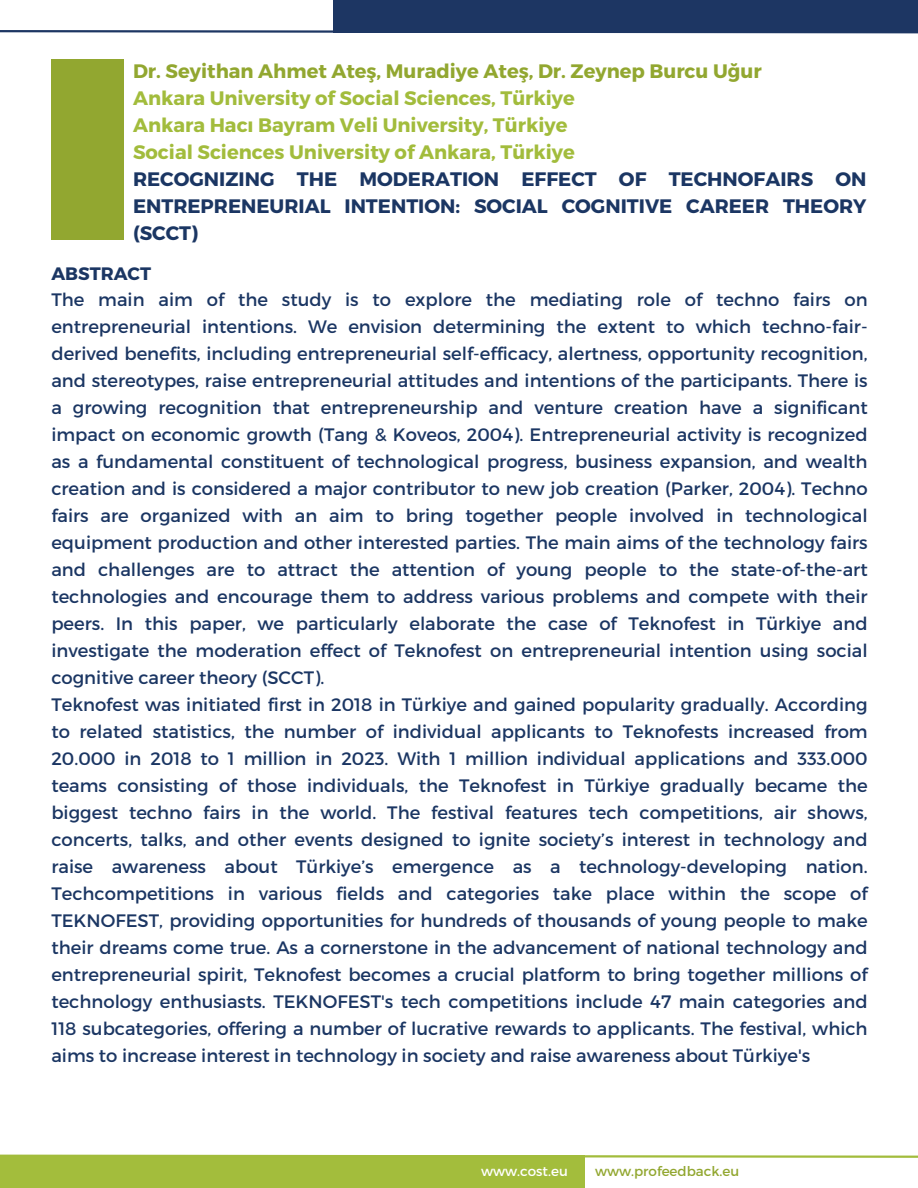
<style>
.page{position:relative;width:918px;height:1188px;background:#fff}
.page>*{position:absolute;margin:0;border:0;box-sizing:border-box;transform-origin:0 0}
.t1{font:700 19.5px/27px "Montserrat";color:#a2bc3c}
.t2{font:18px/27px "Montserrat";color:#1b3663}
.t3{font:13.5px "Montserrat";color:#92a730}
.t4{font:13.5px "Montserrat";color:#fff}
.s1{color:#92a730}
.s2{color:#1b3663}
.s3{font-weight:700}
</style>
<div class="page">
<div style="left:0;top:1156px;width:584px;height:32px;background:#a3bd3c"></div>
<svg style="left:0;top:1154px;width:918px;height:5px"></svg>
<div style="left:334px;top:0;width:584px;height:32px;background:#1d3663"></div>
<svg style="left:0;top:29px;width:918px;height:5px"></svg>
<div style="left:51px;top:59px;width:72px;height:181px;background:#92a730"></div>
<h2 class="t1" style="left:133px;top:56px;width:735px"><span class="s1">Dr. Seyithan Ahmet Ateş, Muradiye Ateş, Dr. Zeynep Burcu Uğur<br></span>Ankara University of Social Sciences, Türkiye<br>Ankara Hacı Bayram Veli University, Türkiye<br>Social Sciences University of Ankara, Türkiye<br><span class="s2">RECOGNIZING THE MODERATION EFFECT OF TECHNOFAIRS ON ENTREPRENEURIAL INTENTION: SOCIAL COGNITIVE CAREER THEORY (SCCT)</span></h2>
<h1 class="t2" style="left:51px;top:259px;width:818px"><span class="s3">ABSTRACT<br></span>The main aim of the study is to explore the mediating role of techno fairs on entrepreneurial intentions. We envision determining the extent to which techno-fair&shy;derived benefits, including entrepreneurial self-efficacy, alertness, opportunity recognition, and stereotypes, raise entrepreneurial attitudes and intentions of the participants. There is a growing recognition that entrepreneurship and venture creation have a significant impact on economic growth (Tang &amp; Koveos, 2004). Entrepreneurial activity is recognized as a fundamental constituent of technological progress, business expansion, and wealth creation and is considered a major contributor to new job creation (Parker, 2004). Techno fairs are organized with an aim to bring together people involved in technological equipment production and other interested parties. The main aims of the technology fairs and challenges are to attract the attention of young people to the state-of-the-art technologies and encourage them to address various problems and compete with their peers. In this paper, we particularly elaborate the case of Teknofest in Türkiye and investigate the moderation effect of Teknofest on entrepreneurial intention using social cognitive career theory (SCCT).<br>Teknofest was initiated first in 2018 in Türkiye and gained popularity gradually. According to related statistics, the number of individual applicants to Teknofests increased from 20.000 in 2018 to 1 million in 2023. With 1 million individual applications and 333.000 teams consisting of those individuals, the Teknofest in Türkiye gradually became the biggest techno fairs in the world. The festival features tech competitions, air shows, concerts, talks, and other events designed to ignite society’s interest in technology and raise awareness about Türkiye’s emergence as a technology-developing nation.<br>Techcompetitions in various fields and categories take place within the scope of TEKNOFEST, providing opportunities for hundreds of thousands of young people to make their dreams come true. As a cornerstone in the advancement of national technology and entrepreneurial spirit, Teknofest becomes a crucial platform to bring together millions of technology enthusiasts. TEKNOFEST's tech competitions include 47 main categories and 118 subcategories, offering a number of lucrative rewards to applicants. The festival, which aims to increase interest in technology in society and raise awareness about Türkiye's</h1>
<p class="t4" style="left:481px;top:1163px;width:88px">www.cost.eu</p>
<p class="t3" style="left:595px;top:1163px;width:146px">www.profeedback.eu</p>
</div>
